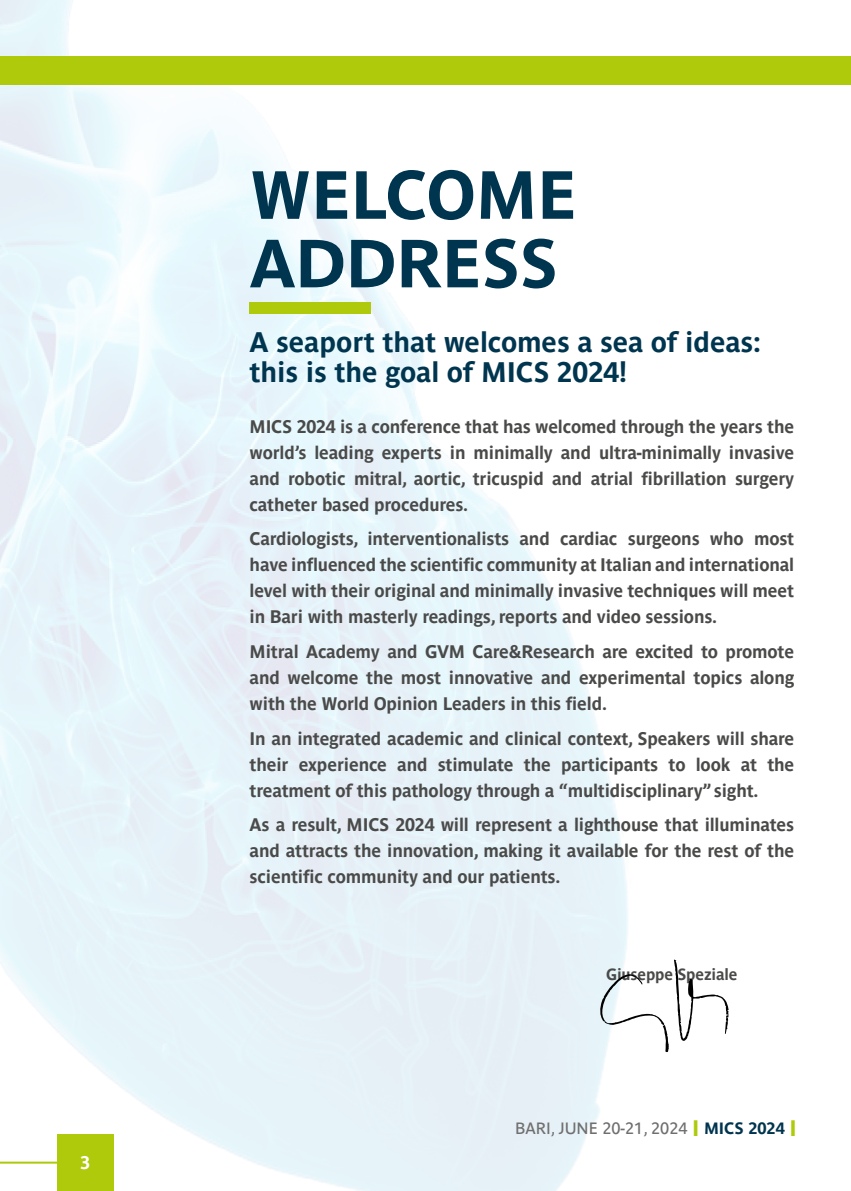
<style>
.page{position:relative;width:851px;height:1191px;background:#fff}
.page>*{position:absolute;margin:0;border:0;box-sizing:border-box;transform-origin:0 0}
.t1{font:700 67.2px/68.6px "Parisine Std";letter-spacing:-.005em;color:#00354f}
.t2{font:700 28px/30.2px "Parisine Std";letter-spacing:-.005em;color:#00354f}
.t3{font:700 18px/26px "Parisine Std";letter-spacing:-.01em;color:#4a4a49;text-align:justify}
.t4{font:700 18px "Parisine Std";color:#fff}
.t5{font:16.2px "Parisine Std";color:#706f6f}
.t6{font:700 16px "Parisine Std";letter-spacing:-.01em;color:#4a4a49}
.s1{font-weight:700;font-size:22.2px;color:#afca0b}
.s2{font-weight:700;color:#00354f}
</style>
<div class="page">
<img style="left:0;top:0;width:709px;height:1191px">
<div style="left:57px;top:1134px;width:56px;height:57px;background:#afca0b"></div>
<hr style="left:0;top:1161px;width:59px;height:2px;background:#afca0b">
<div style="left:0;top:57px;width:850px;height:28px;background:#afca0b"></div>
<div style="left:249px;top:302px;width:121px;height:11px;background:#afca0b"></div>
<svg style="left:599px;top:959px;width:129px;height:93px"></svg>
<p class="t4" style="left:80px;top:1152px;width:12px">3</p>
<h1 class="t1" style="left:249px;top:160px;width:329px">WELCOME<br>ADDRESS</h1>
<h2 class="t2" style="left:249px;top:327px;width:513px">A seaport that welcomes a sea of ideas: this is the goal of MICS 2024!</h2>
<p class="t3" style="left:249px;top:413px;width:546px">MICS 2024 is a conference that has welcomed through the years the world’s leading experts in minimally and ultra-minimally invasive and robotic mitral, aortic, tricuspid and atrial fibrillation surgery catheter based procedures.</p>
<p class="t3" style="left:249px;top:526px;width:546px">Cardiologists, interventionalists and cardiac surgeons who most have influenced the scientific community at Italian and international level with their original and minimally invasive techniques will meet in Bari with masterly readings, reports and video sessions.</p>
<p class="t3" style="left:249px;top:638px;width:546px">Mitral Academy and GVM Care&amp;Research are excited to promote and welcome the most innovative and experimental topics along with the World Opinion Leaders in this field.</p>
<p class="t3" style="left:249px;top:725px;width:546px">In an integrated academic and clinical context, Speakers will share their experience and stimulate the participants to look at the treatment of this pathology through a “multidisciplinary” sight.</p>
<p class="t3" style="left:249px;top:811px;width:546px">As a result, MICS 2024 will represent a lighthouse that illuminates and attracts the innovation, making it available for the rest of the scientific community and our patients.</p>
<p class="t6" style="left:606px;top:965px;width:133px">Giuseppe Speziale</p>
<p class="t5" style="left:515px;top:1119px;width:283px">BARI, JUNE 20-21, 2024 <span class="s1">I</span> <span class="s2">MICS 2024</span> <span class="s1">I</span></p>
</div>
